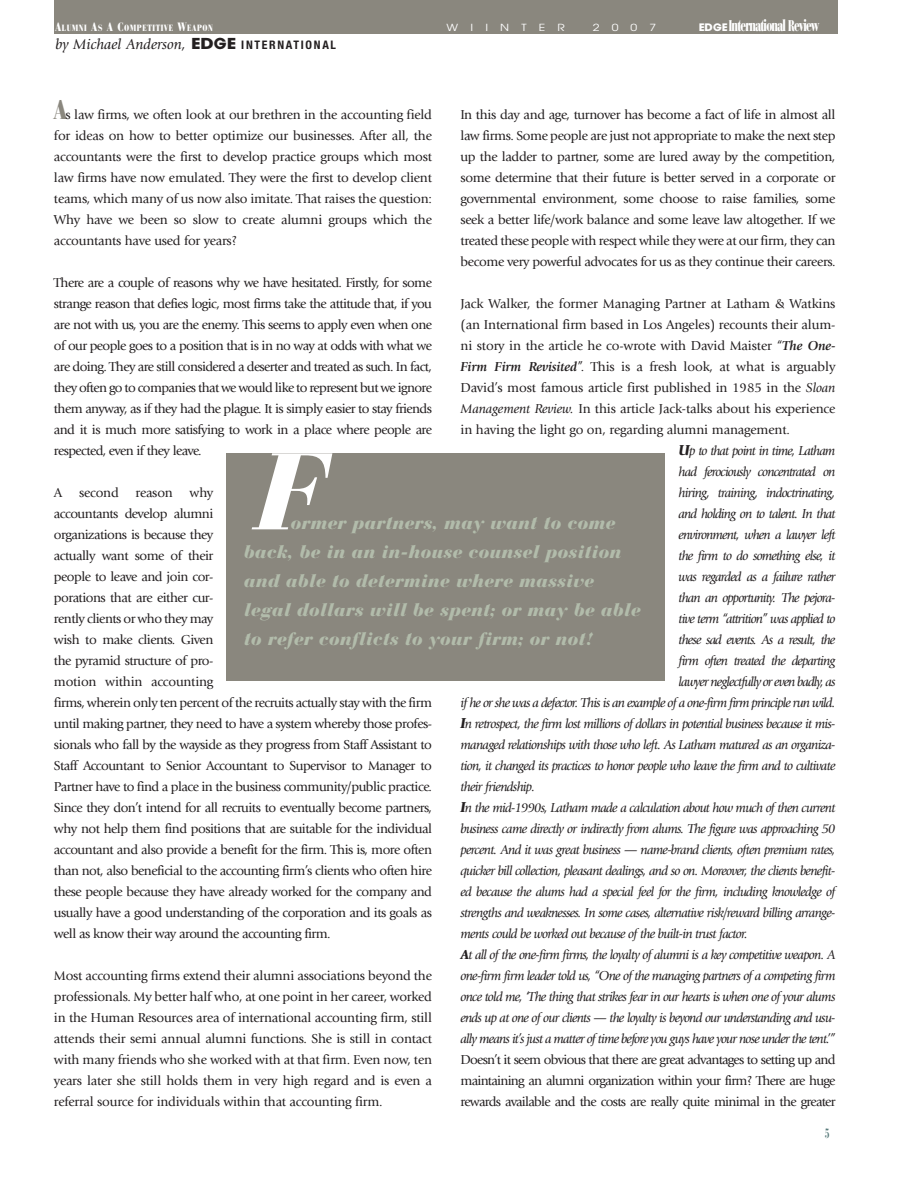
<style>
.page{position:relative;width:918px;height:1188px;background:#fff}
.page>*{position:absolute;margin:0;border:0;box-sizing:border-box;transform-origin:0 0}
.t1{font:italic 900 108px "Bauer Bodoni";color:#fff}
.t2{font:italic 900 18px/29px "Bauer Bodoni";color:#b2bcab}
.t3{font:900 condensed 16.35px "Bauer Bodoni";letter-spacing:-.05em;color:#fff;scale:.75 1}
.t4{font:italic 15px "Giovanni";color:#231f20}
.t5{font:13.5px/21px "Giovanni";letter-spacing:-.04em;color:#231f20;text-align:justify}
.t6{font:italic 13.5px "Giovanni";letter-spacing:-.055em;color:#231f20}
.t7{font:13.5px "Giovanni";letter-spacing:-.01em;color:#231f20}
.t8{font:700 condensed 13.5px "Bauer Bodoni";color:#597b7b;scale:.75 1}
.t9{font:9.75px "Avant Garde";letter-spacing:.995em;color:#fff;scale:1.25 1}
.t10{font:900 condensed 9px "Bauer Bodoni";letter-spacing:.07em;color:#fff}
.s1{font-size:12px}
.s2{font-family:"Avant Garde";font-weight:700;font-stretch:normal;font-size:10.2px}
.s3{font-size:15.45px}
.s4{font-family:"Avant Garde";font-weight:700;font-style:normal}
.s5{font-family:"Helvetica Neue";font-weight:700;font-style:normal;font-stretch:condensed;font-size:11.85px}
.s6{font-family:"Bauer Bodoni";font-weight:900;font-stretch:condensed;font-size:27px;color:#8a877e}
.s7{font-weight:700;font-style:italic}
.s8{font-style:italic}
.s9{font-weight:900;font-size:15px}
.s10{font-weight:900}
</style>
<div class="page">
<div style="left:54px;top:0;width:783px;height:33px;background:#8a877e"></div>
<div style="left:227px;top:453px;width:438px;height:228px;background:#8a877e"></div>
<p class="t10" style="left:56px;top:25px;width:159px"><span class="s1">A</span>LUMNI <span class="s1">A</span>S <span class="s1">A C</span>OMPETITIVE <span class="s1">W</span>EAPON</p>
<p class="t3" style="left:699px;top:19px;width:162px"><span class="s2">EDGE</span><span class="s3">I</span>nternational <span class="s3">R</span>eview</p>
<p class="t4" style="left:56px;top:39px;width:282px">by Michael Anderson, <span class="s4">EDGE</span> <span class="s5">INTERNATIONAL</span></p>
<p class="t9" style="left:447px;top:24px;width:96px">WIINTER</p>
<p class="t9" style="left:593px;top:24px;width:52px">2007</p>
<p class="t5" style="left:54px;top:105px;width:380px"><span class="s6">A</span>s law firms, we often look at our brethren in the accounting field for ideas on how to better optimize our businesses. After all, the accountants were the first to develop practice groups which most law firms have now emulated. They were the first to develop client teams, which many of us now also imitate. That raises the question:<br>Why have we been so slow to create alumni groups which the accountants have used for years?</p>
<p class="t5" style="left:54px;top:273px;width:380px">There are a couple of reasons why we have hesitated. Firstly, for some strange reason that defies logic, most firms take the attitude that, if you are not with us, you are the enemy. This seems to apply even when one of our people goes to a position that is in no way at odds with what we are doing. They are still considered a deserter and treated as such. In fact, they often go to companies that we would like to represent but we ignore them anyway, as if they had the plague. It is simply easier to stay friends and it is much more satisfying to work in a place where people are respected, even if they leave.</p>
<p class="t5" style="left:54px;top:483px;width:380px;text-align:left">A second reason why<br>accountants develop alumni<br>organizations is because they<br>actually want some of their<br>people to leave and join cor-<br>porations that are either cur-<br>rently clients or who they may<br>wish to make clients. Given<br>the pyramid structure of pro-<br>motion within accounting<br>firms, wherein only ten percent of the recruits actually stay with the firm until making partner, they need to have a system whereby those profes&shy;sionals who fall by the wayside as they progress from Staff Assistant to Staff Accountant to Senior Accountant to Supervisor to Manager to Partner have to find a place in the business community/public practice.<br>Since they don’t intend for all recruits to eventually become partners, why not help them find positions that are suitable for the individual accountant and also provide a benefit for the firm. This is, more often than not, also beneficial to the accounting firm’s clients who often hire these people because they have already worked for the company and usually have a good understanding of the corporation and its goals as well as know their way around the accounting firm.</p>
<p class="t5" style="left:54px;top:966px;width:380px">Most accounting firms extend their alumni associations beyond the professionals. My better half who, at one point in her career, worked in the Human Resources area of international accounting firm, still attends their semi annual alumni functions. She is still in contact with many friends who she worked with at that firm. Even now, ten years later she still holds them in very high regard and is even a referral source for individuals within that accounting firm.</p>
<p class="t5" style="left:460px;top:105px;width:377px">In this day and age, turnover has become a fact of life in almost all law firms. Some people are just not appropriate to make the next step up the ladder to partner, some are lured away by the competition, some determine that their future is better served in a corporate or governmental environment, some choose to raise families, some seek a better life/work balance and some leave law altogether. If we treated these people with respect while they were at our firm, they can become very powerful advocates for us as they continue their careers.</p>
<p class="t7" style="left:460px;top:299px;width:376px">Jack Walker, the former Managing Partner at Latham &amp; Watkins</p>
<p class="t7" style="left:460px;top:320px;width:377px">(an International firm based in Los Angeles) recounts their alum-</p>
<p class="t7" style="left:460px;top:341px;width:377px">ni story in the article he co-wrote with David Maister “<span class="s7">The One-</span></p>
<p class="t7" style="left:460px;top:362px;width:377px"><span class="s7">Firm Firm Revisited</span>”. This is a fresh look, at what is arguably</p>
<p class="t7" style="left:460px;top:383px;width:377px">David’s most famous article first published in 1985 in the <span class="s8">Sloan</span></p>
<p class="t7" style="left:460px;top:404px;width:377px"><span class="s8">Management Review.</span> In this article Jack<span class="s8">-</span>talks about his experience</p>
<p class="t7" style="left:460px;top:425px;width:331px">in having the light go on, regarding alumni management.</p>
<p class="t6" style="left:679px;top:445px;width:158px"><span class="s9">U</span>p to that point in time, Latham</p>
<p class="t6" style="left:679px;top:467px;width:158px">had ferociously concentrated on</p>
<p class="t6" style="left:679px;top:488px;width:158px">hiring, training, indoctrinating,</p>
<p class="t6" style="left:679px;top:509px;width:158px">and holding on to talent. In that</p>
<p class="t6" style="left:679px;top:530px;width:158px">environment, when a lawyer left</p>
<p class="t6" style="left:679px;top:551px;width:158px">the firm to do something else, it</p>
<p class="t6" style="left:679px;top:572px;width:158px">was regarded as a failure rather</p>
<p class="t6" style="left:679px;top:593px;width:158px">than an opportunity. The pejora-</p>
<p class="t6" style="left:679px;top:614px;width:158px">tive term “attrition” was applied to</p>
<p class="t6" style="left:679px;top:635px;width:158px">these sad events. As a result, the</p>
<p class="t6" style="left:679px;top:656px;width:158px">firm often treated the departing</p>
<p class="t6" style="left:679px;top:677px;width:158px">lawyer neglectfully or even badly, as</p>
<p class="t6" style="left:461px;top:698px;width:377px">if he or she was a defector. This is an example of a one-firm firm principle run wild.</p>
<p class="t6" style="left:460px;top:718px;width:377px"><span class="s9">I</span>n retrospect, the firm lost millions of dollars in potential business because it mis-</p>
<p class="t6" style="left:461px;top:740px;width:377px">managed relationships with those who left. As Latham matured as an organiza-</p>
<p class="t6" style="left:461px;top:761px;width:377px">tion, it changed its practices to honor people who leave the firm and to cultivate</p>
<p class="t6" style="left:461px;top:782px;width:76px">their friendship.</p>
<p class="t6" style="left:460px;top:802px;width:377px"><span class="s9">I</span>n the mid-1990s, Latham made a calculation about how much of then current</p>
<p class="t6" style="left:461px;top:824px;width:377px">business came directly or indirectly from alums. The figure was approaching 50</p>
<p class="t6" style="left:461px;top:845px;width:377px">percent. And it was great business — name-brand clients, often premium rates,</p>
<p class="t6" style="left:461px;top:866px;width:377px">quicker bill collection, pleasant dealings, and so on. Moreover, the clients benefit-</p>
<p class="t6" style="left:461px;top:887px;width:377px">ed because the alums had a special feel for the firm, including knowledge of</p>
<p class="t6" style="left:461px;top:908px;width:377px">strengths and weaknesses. In some cases, alternative risk/reward billing arrange-</p>
<p class="t6" style="left:461px;top:929px;width:289px">ments could be worked out because of the built-in trust factor.</p>
<p class="t6" style="left:461px;top:950px;width:377px"><span class="s10">A</span>t all of the one-firm firms, the loyalty of alumni is a key competitive weapon. A</p>
<p class="t6" style="left:461px;top:971px;width:377px">one-firm firm leader told us, “One of the managing partners of a competing firm</p>
<p class="t6" style="left:461px;top:992px;width:377px">once told me, ‘The thing that strikes fear in our hearts is when one of your alums</p>
<p class="t6" style="left:461px;top:1013px;width:376px">ends up at one of our clients — the loyalty is beyond our understanding and usu-</p>
<p class="t6" style="left:461px;top:1034px;width:376px">ally means it’s just a matter of time before you guys have your nose under the tent.’”</p>
<p class="t5" style="left:461px;top:1050px;width:377px">Doesn’t it seem obvious that there are great advantages to setting up and maintaining an alumni organization within your firm? There are huge rewards available and the costs are really quite minimal in the greater</p>
<h1 class="t1" style="left:254px;top:450px;width:74px">F</h1>
<h2 class="t2" style="left:244px;top:510px;width:398px;text-indent:47px">ormer partners, may want to come back, be in an in-house counsel position and able to determine where massive legal dollars will be spent; or may be able to refer conflicts to your firm; or not!</h2>
<p class="t8" style="left:825px;top:1128px;width:8px">5</p>
</div>
